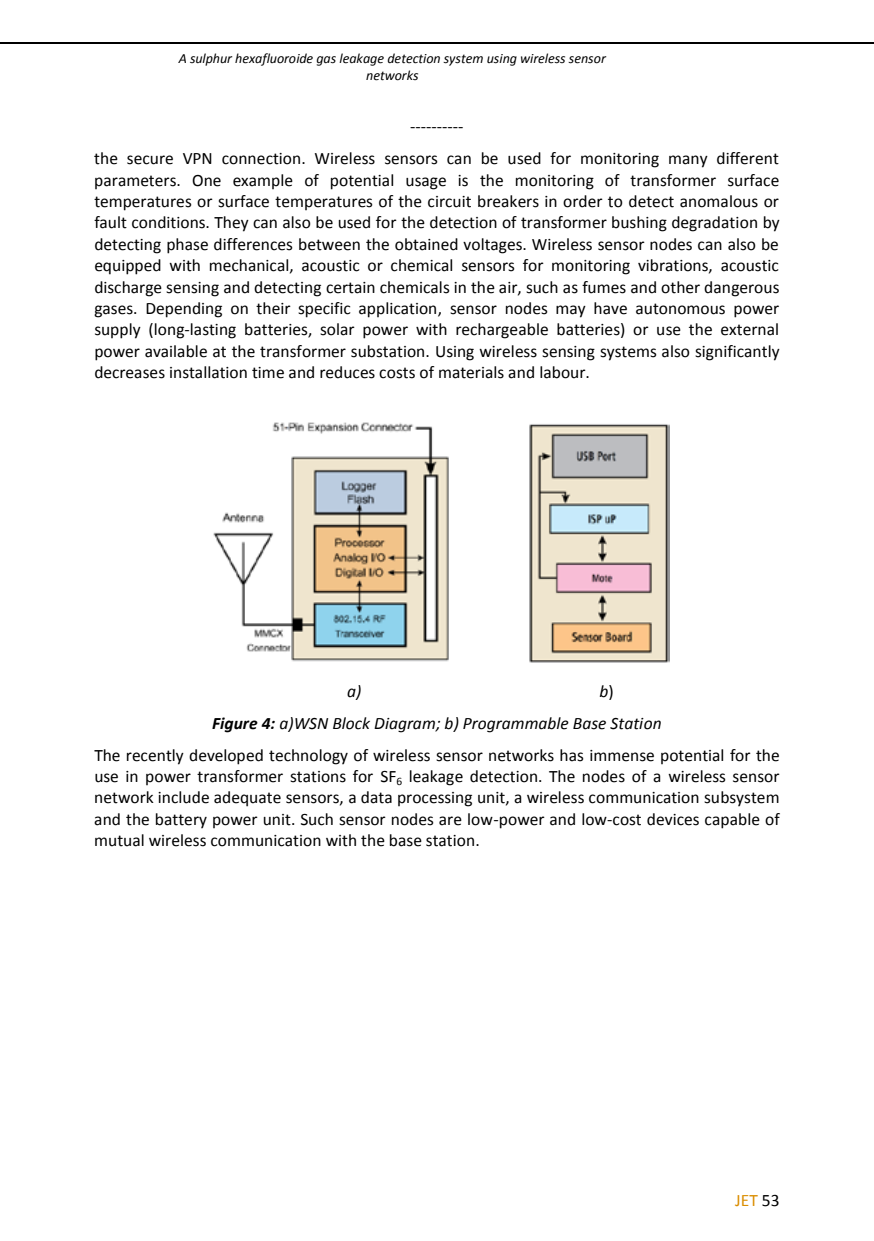
<style>
.page{position:relative;width:874px;height:1241px;background:#fff}
.page>*{position:absolute;margin:0;border:0;box-sizing:border-box;transform-origin:0 0}
.t1{font:17.5px/21.3px "Calibri";color:#000;text-align:justify}
.t2{font:italic 17.5px "Calibri";color:#000}
.t3{font:17.5px "Calibri";color:#da8d00}
.t4{font:italic 14px/17.2px "Calibri";letter-spacing:-.005em;color:#000;text-align:center}
.s1{font-style:normal}
.s2{font-weight:700}
.s3{color:#000}
</style>
<div class="page">
<img style="left:213px;top:422px;width:236px;height:240px">
<img style="left:529px;top:424px;width:140px;height:238px">
<hr style="left:0;top:42px;width:873px;height:2px;background:#000">
<p class="t4" style="left:178px;top:49px;width:428px">A sulphur hexafluoroide gas leakage detection system using wireless sensor networks</p>
<p class="t1" style="left:94px;top:111px;width:685px;line-height:31.7px;text-align:center">----------<br>the secure VPN connection. Wireless sensors can be used for monitoring many different</p>
<p class="t1" style="left:94px;top:169px;width:686px">parameters. One example of potential usage is the monitoring of transformer surface temperatures or surface temperatures of the circuit breakers in order to detect anomalous or fault conditions. They can also be used for the detection of transformer bushing degradation by detecting phase differences between the obtained voltages. Wireless sensor nodes can also be equipped with mechanical, acoustic or chemical sensors for monitoring vibrations, acoustic discharge sensing and detecting certain chemicals in the air, such as fumes and other dangerous gases. Depending on their specific application, sensor nodes may have autonomous power supply (long-lasting batteries, solar power with rechargeable batteries) or use the external power available at the transformer substation. Using wireless sensing systems also significantly decreases installation time and reduces costs of materials and labour.</p>
<p class="t2" style="left:347px;top:679px;width:16px">a)</p>
<p class="t2" style="left:599px;top:679px;width:16px">b<span class="s1">)</span></p>
<p class="t2" style="left:212px;top:711px;width:450px"><span class="s2">Figure 4:</span> a)WSN Block Diagram; b) Programmable Base Station</p>
<p class="t1" style="left:94px;top:744px;width:686px">The recently developed technology of wireless sensor networks has immense potential for the</p>
<p class="t1" style="left:94px;top:765px;width:686px">use in power transformer stations for SF<sub>6</sub> leakage detection. The nodes of a wireless sensor network include adequate sensors, a data processing unit, a wireless communication subsystem and the battery power unit. Such sensor nodes are low-power and low-cost devices capable of mutual wireless communication with the base station.</p>
<p class="t3" style="left:734px;top:1188px;width:46px">JET <span class="s3">53</span></p>
</div>
